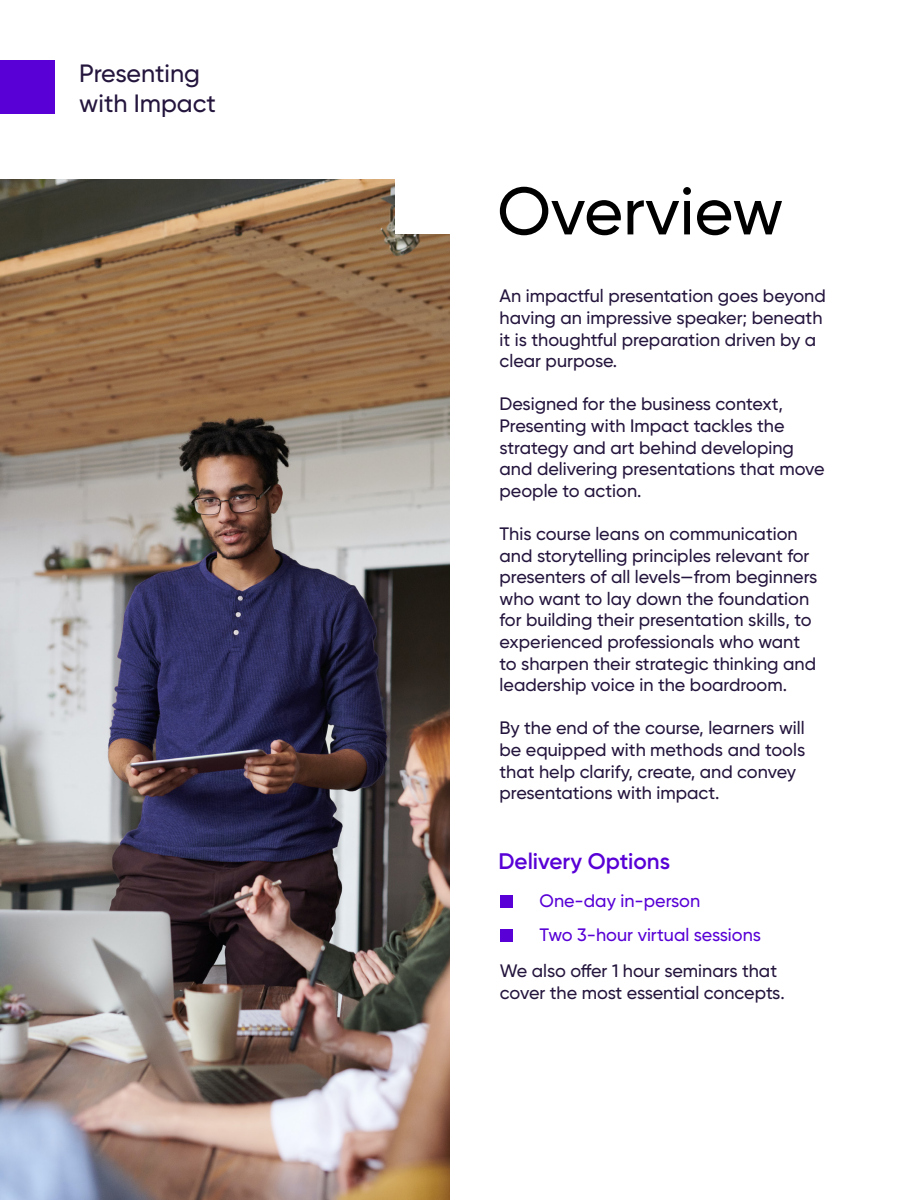
<style>
.page{position:relative;width:900px;height:1200px;background:#fff}
.page>*{position:absolute;margin:0;border:0;box-sizing:border-box;transform-origin:0 0}
.t1{font:500 66.9px "Gilroy";color:#000}
.t2{font:500 25.05px "Gilroy";color:#24153d}
.t3{font:600 22.5px "Gilroy";color:#5800d6}
.t4{font:500 18px/21.6px "Gilroy";color:#24153d}
.t5{font:500 18px "Gilroy";color:#5800d6}
</style>
<div class="page">
<img style="left:0;top:180px;width:450px;height:1020px">
<div style="left:0;top:60px;width:54px;height:54px;background:#5800d6"></div>
<div style="left:396px;top:162px;width:54px;height:72px;background:#fff"></div>
<div style="left:500px;top:895px;width:12px;height:12px;background:#5800d6"></div>
<div style="left:500px;top:929px;width:12px;height:12px;background:#5800d6"></div>
<p class="t2" style="left:79px;top:58px;width:122px">Presenting</p>
<p class="t2" style="left:79px;top:88px;width:138px">with Impact</p>
<p class="t1" style="left:497px;top:170px;width:288px">Overview</p>
<p class="t4" style="left:500px;top:285px;width:328px">An impactful presentation goes beyond having an impressive speaker; beneath it is thoughtful preparation driven by a clear purpose.</p>
<p class="t4" style="left:500px;top:393px;width:327px">Designed for the business context,<br>Presenting with Impact tackles the strategy and art behind developing and delivering presentations that move people to action.</p>
<p class="t4" style="left:500px;top:523px;width:319px">This course leans on communication and storytelling principles relevant for presenters of all levels—from beginners who want to lay down the foundation for building their presentation skills, to experienced professionals who want to sharpen their strategic thinking and leadership voice in the boardroom.</p>
<p class="t4" style="left:500px;top:717px;width:307px">By the end of the course, learners will be equipped with methods and tools that help clarify, create, and convey presentations with impact.</p>
<p class="t3" style="left:498px;top:847px;width:173px">Delivery Options</p>
<p class="t5" style="left:540px;top:890px;width:162px">One-day in-person</p>
<p class="t5" style="left:540px;top:924px;width:223px">Two 3-hour virtual sessions</p>
<p class="t4" style="left:500px;top:960px;width:279px">We also offer 1 hour seminars that</p>
<p class="t4" style="left:500px;top:982px;width:286px">cover the most essential concepts.</p>
</div>
